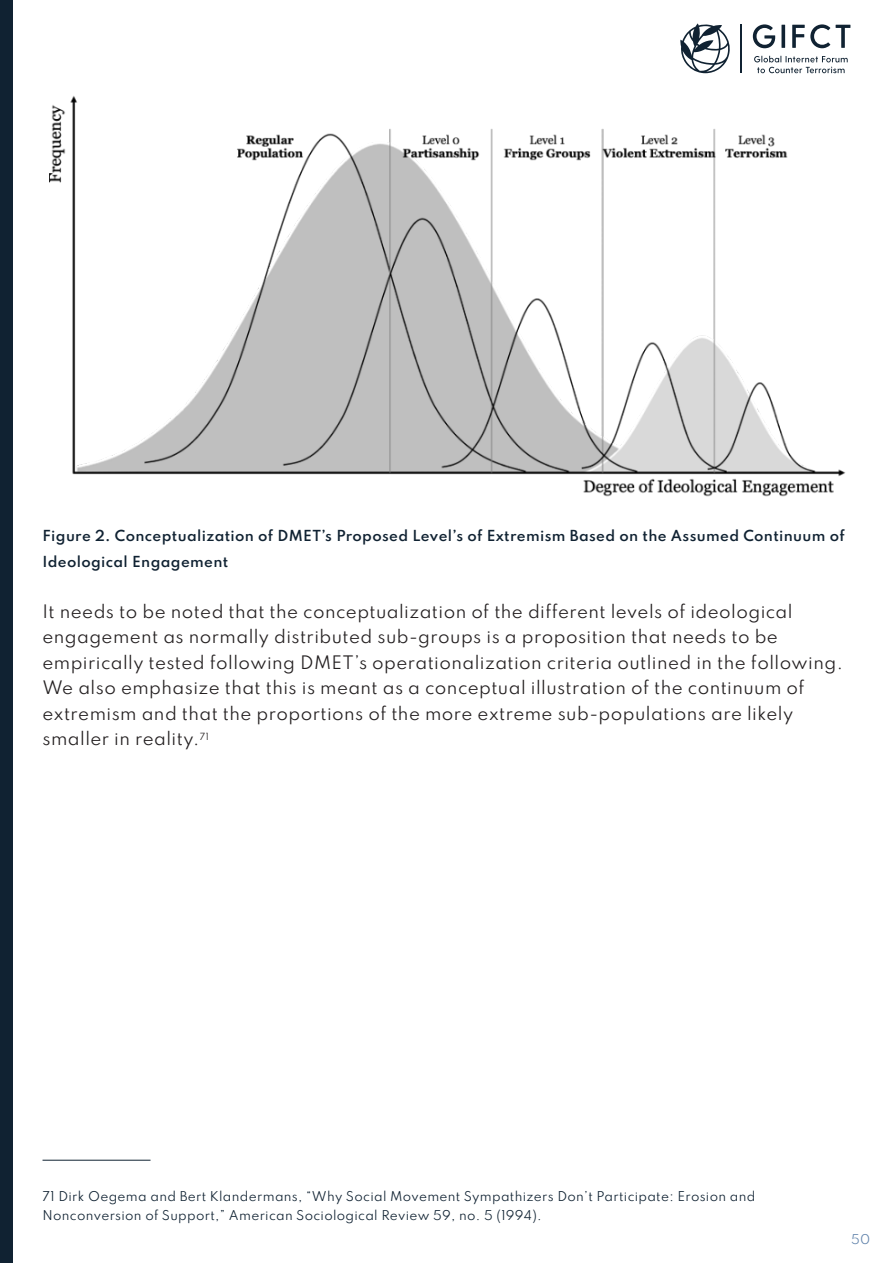
<style>
.page{position:relative;width:893px;height:1263px;background:#fff}
.page>*{position:absolute;margin:0;border:0;box-sizing:border-box;transform-origin:0 0}
.Body{font:100 16.5px/25.5px "Spartan";letter-spacing:.025em;color:#231f20}
.Figure_-_Legacy{font:100 13.5px/25.5px "Spartan";letter-spacing:.025em;color:#102232}
.Footnotes{font:100 12px/19.5px "Spartan";letter-spacing:.025em;color:#102232}
.t1{font:100 12px "Spartan";color:#6284ac}
</style>
<div class="page">
<img style="left:49px;top:95px;width:797px;height:402px">
<svg style="left:680px;top:23px;width:50px;height:50px"></svg>
<svg style="left:753px;top:24px;width:22px;height:24px"></svg>
<svg style="left:781px;top:25px;width:4px;height:23px"></svg>
<svg style="left:792px;top:24px;width:38px;height:24px"></svg>
<svg style="left:836px;top:25px;width:14px;height:23px"></svg>
<svg style="left:754px;top:56px;width:94px;height:17px"></svg>
<hr style="left:740px;top:24px;width:2px;height:49px;background:#102232">
<div style="left:0;top:0;width:13px;height:1263px;background:#102232"></div>
<hr style="left:43px;top:1160px;width:108px;height:1px;background:#102232">
<p class="Figure_-_Legacy" style="left:43px;top:523px;width:804px">Figure 2. Conceptualization of DMET’s Proposed Level’s of Extremism Based on the Assumed Continuum of<br>Ideological Engagement</p>
<p class="Body" style="left:43px;top:598px;width:802px">It needs to be noted that the conceptualization of the different levels of ideological engagement as normally distributed sub-groups is a proposition that needs to be empirically tested following DMET’s operationalization criteria outlined in the following.<br>We also emphasize that this is meant as a conceptual illustration of the continuum of extremism and that the proportions of the more extreme sub-populations are likely smaller in reality.<sup>71</sup></p>
<p class="Footnotes" style="left:43px;top:1186px;width:714px">71 Dirk Oegema and Bert Klandermans, “Why Social Movement Sympathizers Don’t Participate: Erosion and<br>Nonconversion of Support,” American Sociological Review 59, no. 5 (1994).</p>
<p class="t1" style="left:851px;top:1230px;width:21px">50</p>
</div>
